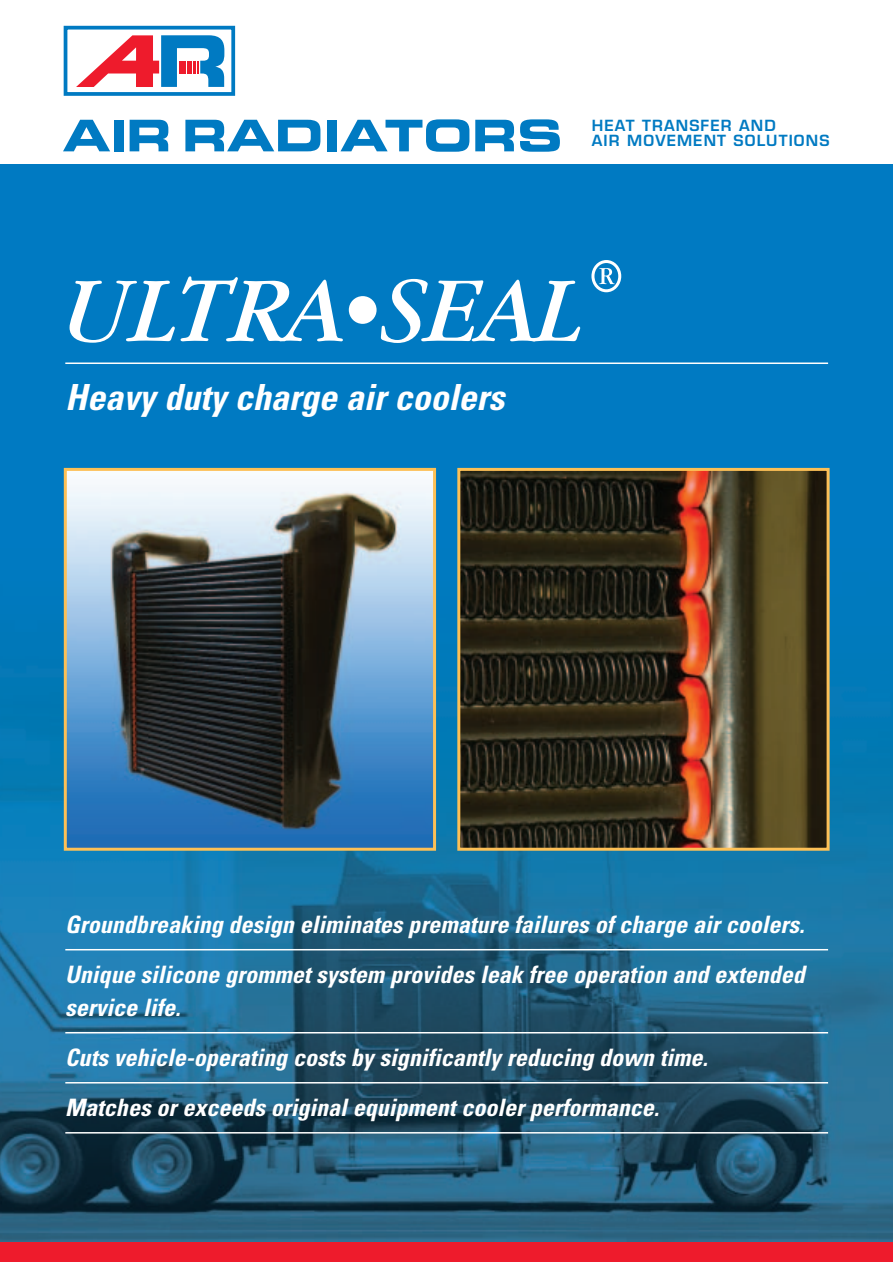
<style>
.page{position:relative;width:893px;height:1262px;background:#fff}
.page>*{position:absolute;margin:0;border:0;box-sizing:border-box;transform-origin:0 0}
.t1{font:italic 700 condensed 36px "Univers";color:#fff}
.t2{font:italic 700 condensed 24px/49.9px "Univers";color:#fff}
.t3{font:600 15px/15px "Eurostile";letter-spacing:.075em;color:#007ac2}
</style>
<div class="page">
<img style="left:0;top:165px;width:892px;height:1077px">
<hr style="left:65px;top:949px;width:763px;height:1px;background:#fff">
<hr style="left:65px;top:1032px;width:763px;height:1px;background:#fff">
<hr style="left:65px;top:1082px;width:763px;height:1px;background:#fff">
<hr style="left:65px;top:1132px;width:763px;height:1px;background:#fff">
<img style="left:68px;top:472px;width:364px;height:374px">
<div style="left:64px;top:468px;width:372px;height:382px;border:3px solid #fdc056"></div>
<hr style="left:65px;top:362px;width:763px;height:2px;background:#fff">
<div style="left:0;top:1242px;width:892px;height:19px;background:#ee1b2c"></div>
<svg style="left:63px;top:120px;width:47px;height:31px"></svg>
<div style="left:114px;top:120px;width:10px;height:31px;background:#007ac2"></div>
<svg style="left:130px;top:120px;width:38px;height:31px"></svg>
<div style="left:327px;top:120px;width:9px;height:31px;background:#007ac2"></div>
<svg style="left:340px;top:119px;width:129px;height:33px"></svg>
<svg style="left:475px;top:120px;width:39px;height:31px"></svg>
<svg style="left:520px;top:119px;width:40px;height:33px"></svg>
<svg style="left:185px;top:120px;width:135px;height:31px"></svg>
<svg style="left:76px;top:35px;width:148px;height:52px"></svg>
<div style="left:64px;top:26px;width:171px;height:70px;border:4px solid #007ac2"></div>
<img style="left:461px;top:472px;width:364px;height:374px">
<div style="left:457px;top:468px;width:372px;height:382px;border:3px solid #fdc056"></div>
<svg style="left:70px;top:276px;width:273px;height:67px"></svg>
<div style="left:349px;top:296px;width:27px;height:28px;background:#fff;border-radius:50%"></div>
<svg style="left:381px;top:279px;width:199px;height:64px"></svg>
<svg style="left:599px;top:268px;width:15px;height:16px"></svg>
<div style="left:591px;top:260px;width:30px;height:32px;border:3px solid #fff;border-radius:50%"></div>
<p class="t3" style="left:592px;top:120px;width:239px">HEAT TRANSFER AND<br>AIR MOVEMENT SOLUTIONS</p>
<h1 class="t1" style="left:65px;top:384px;width:440px">Heavy duty charge air coolers</h1>
<p class="t2" style="left:65px;top:901px;width:741px">Groundbreaking design eliminates premature failures of charge air coolers.<br>Unique silicone grommet system provides leak free operation and extended</p>
<p class="t2" style="left:65px;top:984px;width:644px">service life.<br>Cuts vehicle-operating costs by significantly reducing down time.<br>Matches or exceeds original equipment cooler performance.</p>
</div>
